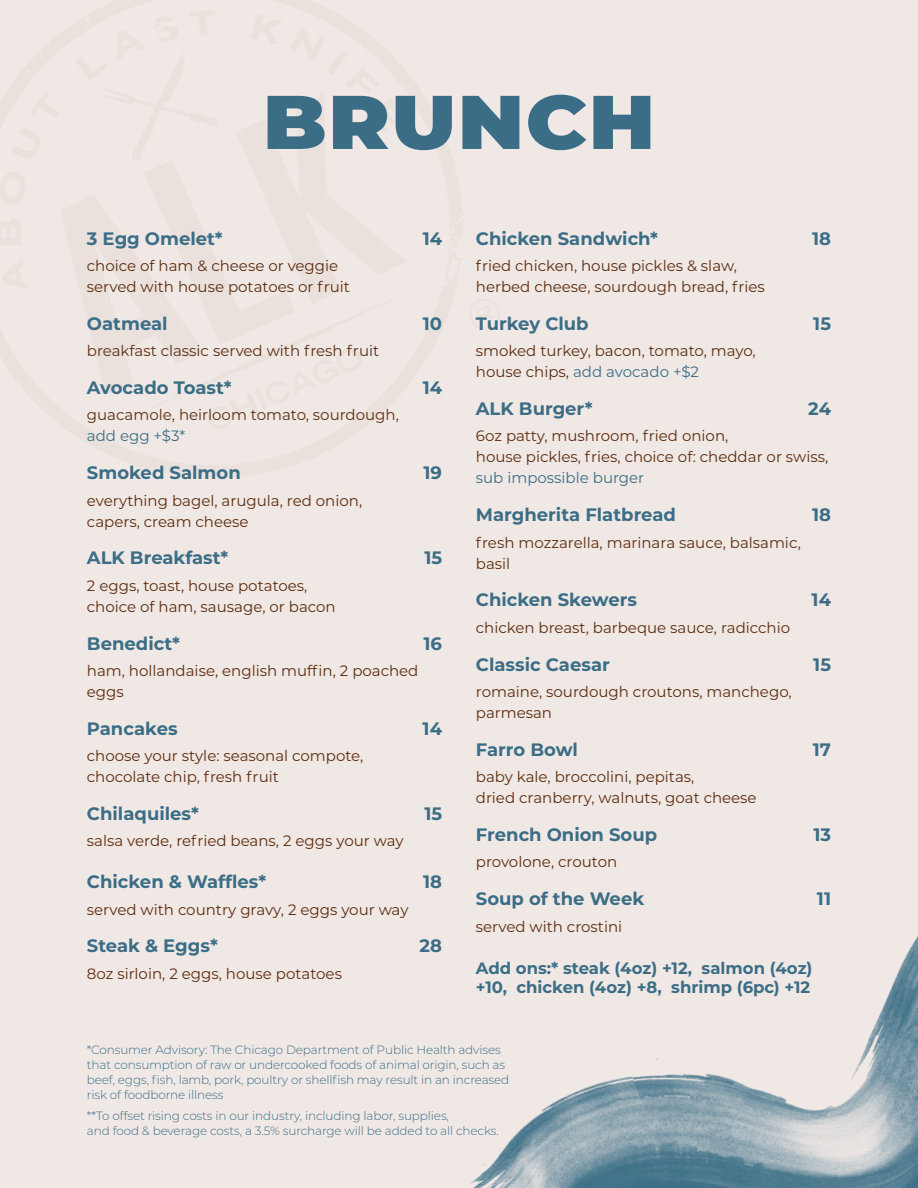
<style>
.page{position:relative;width:918px;height:1188px;background:#f0e8e5}
.page>*{position:absolute;margin:0;border:0;box-sizing:border-box;transform-origin:0 0}
.t1{font:900 75.9px "Montserrat";letter-spacing:.02em;color:#3b6e86;scale:1.09 1}
.brunch_food_items{font:700 18px "Montserrat";color:#3b6e86}
.Paragraph_Style_5{font:700 18px "Montserrat";color:#3b6e86}
.breakfast_food_items{font:700 18px "Montserrat";color:#3b6e86}
.Paragraph_Style_5-2{font:700 16.5px/19.8px "Montserrat";color:#3b6e86}
.Food_Descriptions{font:15px/21px "Montserrat";color:#5d2d0f}
.Paragraph_Style_6{font:300 12px/15px "Montserrat";letter-spacing:-.01em;color:#3b6e86}
.Paragraph_Style_7{font:300 12px/15px "Montserrat";letter-spacing:-.01em;color:#3b6e86}
.s1{color:#3b6e86}
</style>
<div class="page">
<img style="left:471px;top:936px;width:447px;height:252px">
<p class="t1" style="left:263px;top:65px;width:361px">BRUNCH</p>
<p class="breakfast_food_items" style="left:87px;top:225px;width:137px">3 Egg Omelet*</p>
<p class="breakfast_food_items" style="left:423px;top:225px;width:21px">14</p>
<p class="Food_Descriptions" style="left:87px;top:255px;width:265px">choice of ham &amp; cheese or veggie served with house potatoes or fruit</p>
<p class="brunch_food_items" style="left:87px;top:310px;width:82px">Oatmeal</p>
<p class="brunch_food_items" style="left:423px;top:310px;width:21px">10</p>
<p class="Food_Descriptions" style="left:87px;top:340px;width:294px">breakfast classic served with fresh fruit</p>
<p class="brunch_food_items" style="left:87px;top:375px;width:146px">Avocado Toast*</p>
<p class="brunch_food_items" style="left:423px;top:375px;width:21px">14</p>
<p class="Food_Descriptions" style="left:87px;top:404px;width:313px">guacamole, heirloom tomato, sourdough, <span class="s1">add egg +$3*</span></p>
<p class="brunch_food_items" style="left:87px;top:460px;width:155px">Smoked Salmon</p>
<p class="brunch_food_items" style="left:424px;top:460px;width:20px">19</p>
<p class="Food_Descriptions" style="left:87px;top:489px;width:277px">everything bagel, arugula, red onion, capers, cream cheese</p>
<p class="brunch_food_items" style="left:87px;top:545px;width:143px">ALK Breakfast*</p>
<p class="brunch_food_items" style="left:424px;top:545px;width:19px">15</p>
<p class="Food_Descriptions" style="left:87px;top:574px;width:250px">2 eggs, toast, house potatoes, choice of ham, sausage, or bacon</p>
<p class="brunch_food_items" style="left:87px;top:630px;width:95px">Benedict*</p>
<p class="brunch_food_items" style="left:424px;top:630px;width:20px">16</p>
<p class="Food_Descriptions" style="left:87px;top:660px;width:333px">ham, hollandaise, english muffin, 2 poached eggs</p>
<p class="brunch_food_items" style="left:87px;top:715px;width:92px">Pancakes</p>
<p class="brunch_food_items" style="left:423px;top:715px;width:21px">14</p>
<p class="Food_Descriptions" style="left:87px;top:745px;width:278px">choose your style: seasonal compote, chocolate chip, fresh fruit</p>
<p class="brunch_food_items" style="left:87px;top:801px;width:114px">Chilaquiles*</p>
<p class="brunch_food_items" style="left:424px;top:801px;width:19px">15</p>
<p class="Food_Descriptions" style="left:87px;top:830px;width:318px">salsa verde, refried beans, 2 eggs your way</p>
<p class="breakfast_food_items" style="left:87px;top:869px;width:181px">Chicken &amp; Waffles*</p>
<p class="breakfast_food_items" style="left:423px;top:869px;width:20px">18</p>
<p class="Food_Descriptions" style="left:87px;top:898px;width:323px">served with country gravy, 2 eggs your way</p>
<p class="brunch_food_items" style="left:87px;top:933px;width:132px">Steak &amp; Eggs*</p>
<p class="brunch_food_items" style="left:420px;top:933px;width:24px">28</p>
<p class="Food_Descriptions" style="left:87px;top:962px;width:257px">8oz sirloin, 2 eggs, house potatoes</p>
<p class="brunch_food_items" style="left:476px;top:225px;width:184px">Chicken Sandwich*</p>
<p class="brunch_food_items" style="left:812px;top:225px;width:20px">18</p>
<p class="Food_Descriptions" style="left:476px;top:255px;width:290px">fried chicken, house pickles &amp; slaw, herbed cheese, sourdough bread, fries</p>
<p class="Paragraph_Style_5" style="left:476px;top:310px;width:114px">Turkey Club</p>
<p class="Paragraph_Style_5" style="left:813px;top:310px;width:19px">15</p>
<p class="Food_Descriptions" style="left:476px;top:340px;width:281px">smoked turkey, bacon, tomato, mayo, house chips, <span class="s1">add avocado +$2</span></p>
<p class="brunch_food_items" style="left:476px;top:396px;width:118px">ALK Burger*</p>
<p class="brunch_food_items" style="left:808px;top:396px;width:24px">24</p>
<p class="Food_Descriptions" style="left:476px;top:425px;width:354px">6oz patty, mushroom, fried onion,<br>house pickles, fries, choice of: cheddar or swiss, <span class="s1">sub impossible burger</span></p>
<p class="Paragraph_Style_5" style="left:476px;top:502px;width:202px">Margherita Flatbread</p>
<p class="Paragraph_Style_5" style="left:812px;top:502px;width:20px">18</p>
<p class="Food_Descriptions" style="left:476px;top:531px;width:327px">fresh mozzarella, marinara sauce, balsamic, basil</p>
<p class="Paragraph_Style_5" style="left:476px;top:587px;width:163px">Chicken Skewers</p>
<p class="Paragraph_Style_5" style="left:812px;top:587px;width:21px">14</p>
<p class="Food_Descriptions" style="left:476px;top:616px;width:316px">chicken breast, barbeque sauce, radicchio</p>
<p class="brunch_food_items" style="left:476px;top:651px;width:136px">Classic Caesar</p>
<p class="brunch_food_items" style="left:813px;top:651px;width:19px">15</p>
<p class="Food_Descriptions" style="left:476px;top:681px;width:317px">romaine, sourdough croutons, manchego, parmesan</p>
<p class="brunch_food_items" style="left:476px;top:736px;width:104px">Farro Bowl</p>
<p class="brunch_food_items" style="left:813px;top:736px;width:20px">17</p>
<p class="Food_Descriptions" style="left:476px;top:766px;width:282px">baby kale, broccolini, pepitas,<br>dried cranberry, walnuts, goat cheese</p>
<p class="brunch_food_items" style="left:476px;top:822px;width:183px">French Onion Soup</p>
<p class="brunch_food_items" style="left:813px;top:822px;width:19px">13</p>
<p class="Food_Descriptions" style="left:476px;top:851px;width:143px">provolone, crouton</p>
<p class="brunch_food_items" style="left:476px;top:886px;width:170px">Soup of the Week</p>
<p class="brunch_food_items" style="left:817px;top:886px;width:16px">11</p>
<p class="Food_Descriptions" style="left:476px;top:915px;width:148px">served with crostini</p>
<p class="Paragraph_Style_5-2" style="left:476px;top:957px;width:338px">Add ons:* steak (4oz) +12, salmon (4oz) +10, chicken (4oz) +8, shrimp (6pc) +12</p>
<p class="Paragraph_Style_6" style="left:87px;top:1041px;width:424px">*Consumer Advisory: The Chicago Department of Public Health advises that consumption of raw or undercooked foods of animal origin, such as beef, eggs, fish, lamb, pork, poultry or shellfish may result in an increased risk of foodborne illness</p>
<p class="Paragraph_Style_7" style="left:87px;top:1108px;width:413px">**To offset rising costs in our industry, including labor, supplies,<br>and food &amp; beverage costs, a 3.5% surcharge will be added to all checks.</p>
</div>
